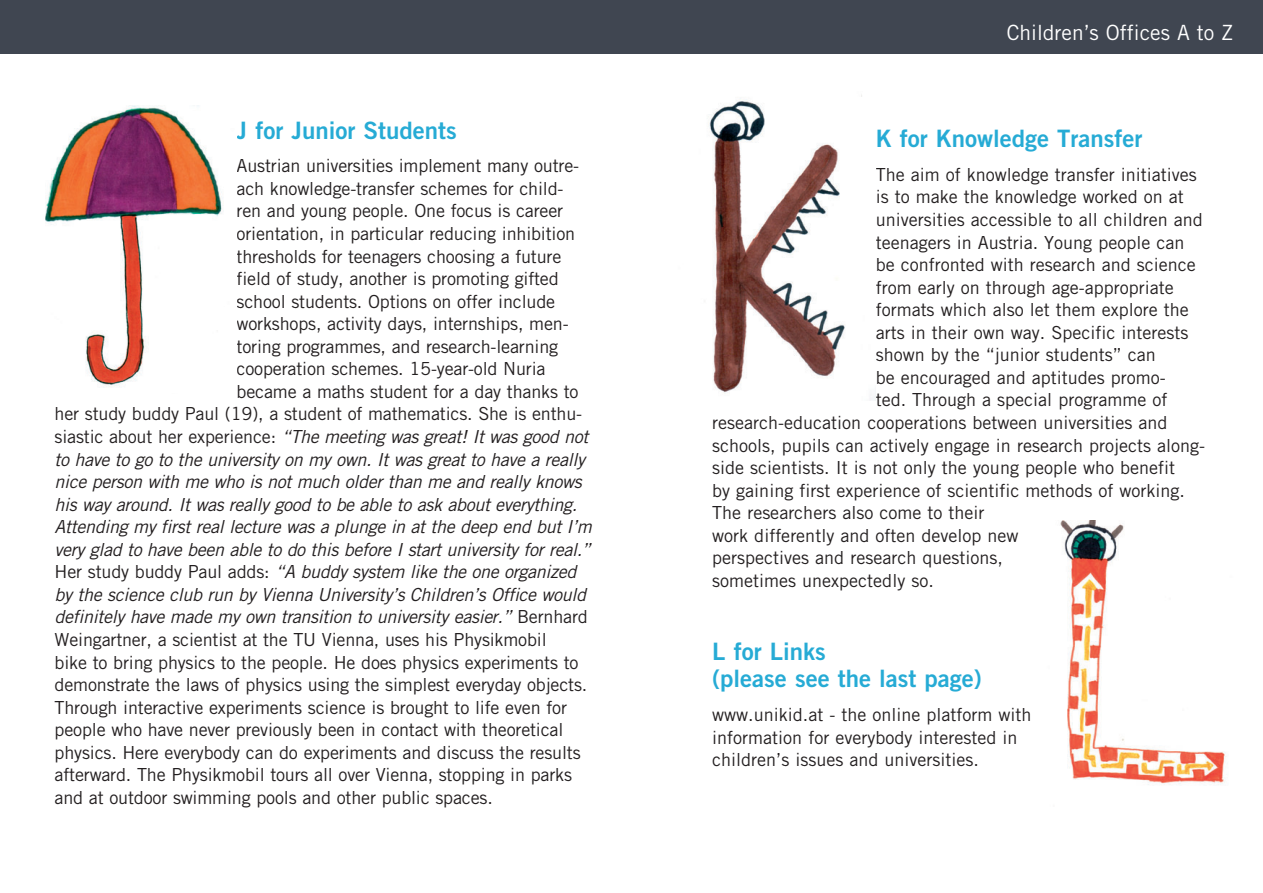
<style>
.page{position:relative;width:1263px;height:893px;background:#fff}
.page>*{position:absolute;margin:0;border:0;box-sizing:border-box;transform-origin:0 0}
.t1{font:24px/27px "Trade Gothic Bold Two";color:#26abd5}
.t2{font:21px "Trade Gothic";color:#fff}
.t3{font:18px/22.5px "Trade Gothic";letter-spacing:-.01em;color:#231f20}
.t4{font:italic 18px "Trade Gothic";letter-spacing:-.02em;color:#231f20}
.s1{font-style:normal}
</style>
<div class="page">
<img style="left:45px;top:106px;width:178px;height:282px">
<img style="left:709px;top:95px;width:167px;height:305px">
<img style="left:1060px;top:521px;width:166px;height:264px">
<div style="left:0;top:0;width:1263px;height:53px;background:#404651"></div>
<h1 class="t1" style="left:237px;top:116px;width:222px">J for Junior Students</h1>
<p class="t3" style="left:237px;top:154px;width:344px">Austrian universities implement many outre-</p>
<p class="t3" style="left:237px;top:177px;width:328px">ach knowledge-transfer schemes for child-</p>
<p class="t3" style="left:237px;top:200px;width:328px">ren and young people. One focus is career</p>
<p class="t3" style="left:237px;top:222px;width:340px">orientation, in particular reducing inhibition</p>
<p class="t3" style="left:237px;top:245px;width:326px">thresholds for teenagers choosing a future</p>
<p class="t3" style="left:237px;top:267px;width:324px">field of study, another is promoting gifted</p>
<p class="t3" style="left:237px;top:290px;width:320px">school students. Options on offer include</p>
<p class="t3" style="left:237px;top:312px;width:334px">workshops, activity days, internships, men-</p>
<p class="t3" style="left:237px;top:335px;width:323px">toring programmes, and research-learning</p>
<p class="t3" style="left:237px;top:357px;width:310px">cooperation schemes. 15-year-old Nuria</p>
<p class="t3" style="left:237px;top:380px;width:343px">became a maths student for a day thanks to</p>
<p class="t3" style="left:55px;top:403px;width:529px">her study buddy Paul (19), a student of mathematics. She is enthu-</p>
<p class="t4" style="left:55px;top:426px;width:535px"><span class="s1">siastic about her experience:</span> “The meeting was great! It was good not</p>
<p class="t4" style="left:55px;top:448px;width:532px">to have to go to the university on my own. It was great to have a really</p>
<p class="t4" style="left:55px;top:471px;width:529px">nice person with me who is not much older than me and really knows</p>
<p class="t4" style="left:55px;top:493px;width:524px">his way around. It was really good to be able to ask about everything.</p>
<p class="t4" style="left:55px;top:516px;width:539px">Attending my first real lecture was a plunge in at the deep end but I’m</p>
<p class="t4" style="left:55px;top:538px;width:538px">very glad to have been able to do this before I start university for real.”</p>
<p class="t4" style="left:55px;top:561px;width:523px"><span class="s1">Her study buddy Paul adds:</span> “A buddy system like the one organized</p>
<p class="t4" style="left:55px;top:584px;width:533px">by the science club run by Vienna University’s Children’s Office would</p>
<p class="t4" style="left:55px;top:606px;width:535px">definitely have made my own transition to university easier.” <span class="s1">Bernhard</span></p>
<p class="t3" style="left:55px;top:628px;width:494px">Weingartner, a scientist at the TU Vienna, uses his Physikmobil</p>
<p class="t3" style="left:55px;top:651px;width:525px">bike to bring physics to the people. He does physics experiments to</p>
<p class="t3" style="left:55px;top:673px;width:534px">demonstrate the laws of physics using the simplest everyday objects.</p>
<p class="t3" style="left:55px;top:696px;width:514px">Through interactive experiments science is brought to life even for</p>
<p class="t3" style="left:55px;top:718px;width:510px">people who have never previously been in contact with theoretical</p>
<p class="t3" style="left:55px;top:741px;width:528px">physics. Here everybody can do experiments and discuss the results</p>
<p class="t3" style="left:55px;top:763px;width:519px">afterward. The Physikmobil tours all over Vienna, stopping in parks</p>
<p class="t3" style="left:55px;top:786px;width:440px">and at outdoor swimming pools and other public spaces.</p>
<p class="t2" style="left:1007px;top:19px;width:228px">Children’s Offices A to Z</p>
<h1 class="t1" style="left:876px;top:125px;width:268px">K for Knowledge Transfer</h1>
<p class="t3" style="left:876px;top:163px;width:323px">The aim of knowledge transfer initiatives</p>
<p class="t3" style="left:876px;top:186px;width:310px">is to make the knowledge worked on at</p>
<p class="t3" style="left:876px;top:208px;width:329px">universities accessible to all children and</p>
<p class="t3" style="left:876px;top:231px;width:310px">teenagers in Austria. Young people can</p>
<p class="t3" style="left:876px;top:253px;width:322px">be confronted with research and science</p>
<p class="t3" style="left:876px;top:276px;width:300px">from early on through age-appropriate</p>
<p class="t3" style="left:876px;top:298px;width:315px">formats which also let them explore the</p>
<p class="t3" style="left:876px;top:321px;width:314px">arts in their own way. Specific interests</p>
<p class="t3" style="left:876px;top:343px;width:282px">shown by the “junior students” can</p>
<p class="t3" style="left:876px;top:366px;width:292px">be encouraged and aptitudes promo-</p>
<p class="t3" style="left:876px;top:389px;width:293px">ted. Through a special programme of</p>
<p class="t3" style="left:712px;top:411px;width:457px">research-education cooperations between universities and</p>
<p class="t3" style="left:712px;top:434px;width:494px">schools, pupils can actively engage in research projects along-</p>
<p class="t3" style="left:712px;top:456px;width:464px">side scientists. It is not only the young people who benefit</p>
<p class="t3" style="left:712px;top:479px;width:474px">by gaining first experience of scientific methods of working.</p>
<p class="t3" style="left:712px;top:501px;width:274px">The researchers also come to their</p>
<p class="t3" style="left:712px;top:524px;width:308px">work differently and often develop new</p>
<p class="t3" style="left:712px;top:546px;width:292px">perspectives and research questions,</p>
<p class="t3" style="left:712px;top:569px;width:223px">sometimes unexpectedly so.</p>
<h1 class="t1" style="left:712px;top:638px;width:271px">L for Links<br>(please see the last page)</h1>
<p class="t3" style="left:712px;top:703px;width:321px">www.unikid.at - the online platform with information for everybody interested in children’s issues and universities.</p>
</div>
